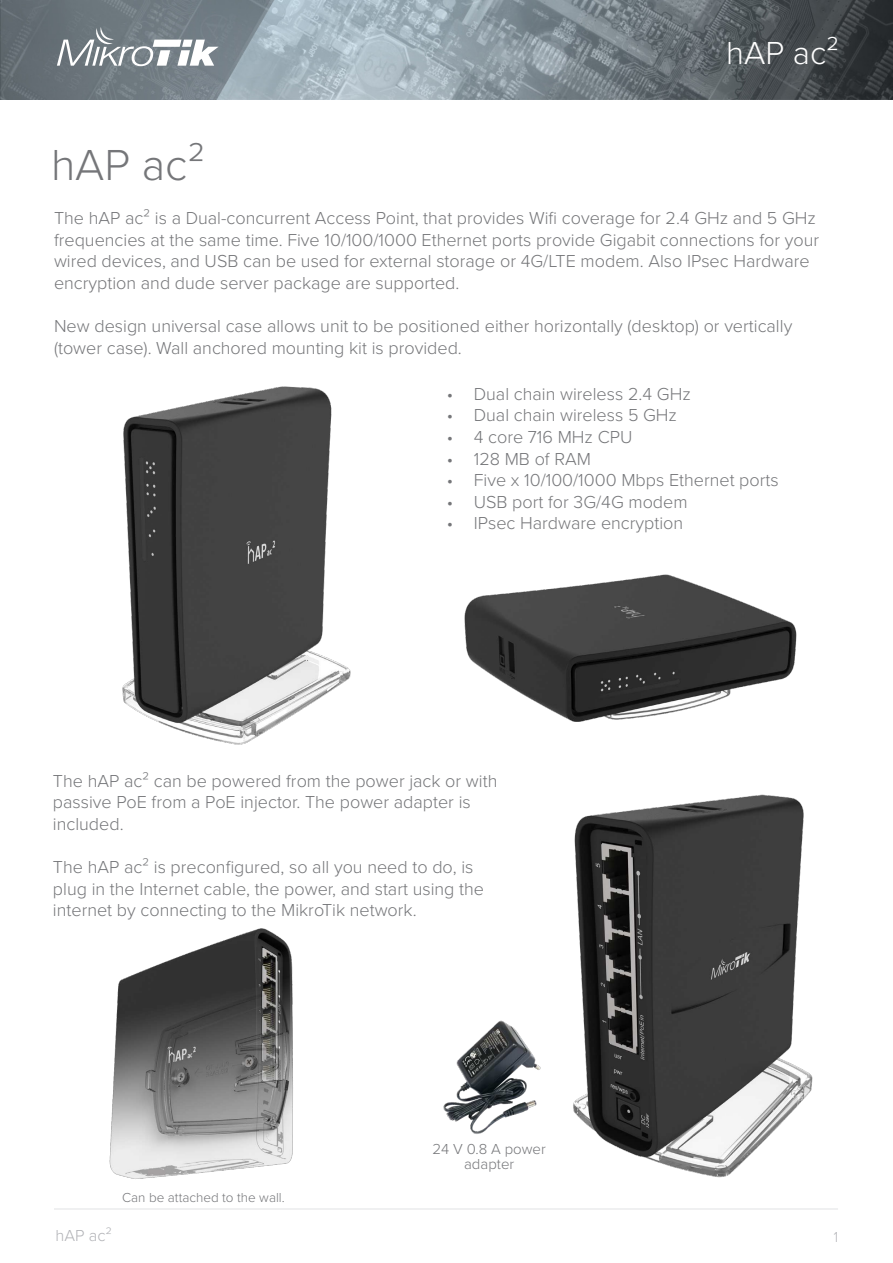
<style>
.page{position:relative;width:893px;height:1263px;background:#fff}
.page>*{position:absolute;margin:0;border:0;box-sizing:border-box;transform-origin:0 0}
.t1{font:300 45px "Proxima Nova";color:#757679}
.t2{font:300 33px "Proxima Nova";color:#fff}
.t3{font:300 18px/21.6px "Proxima Nova";color:#757679}
.t4{font:300 16.5px "Proxima Nova";color:#b2b3b7}
.t5{font:300 15px/15px "Proxima Nova";color:#757679;text-align:center}
.t6{font:300 15px "Proxima Nova Cond";color:#b2b3b7}
.t7{font:300 13.5px "Proxima Nova";color:#757679}
</style>
<div class="page">
<img style="left:0;top:0;width:893px;height:100px">
<svg style="left:57px;top:27px;width:162px;height:39px"></svg>
<hr style="left:54px;top:1209px;width:784px;height:1px;background:#e1e2e4">
<img style="left:54px;top:928px;width:395px;height:282px">
<img style="left:122px;top:386px;width:229px;height:359px">
<img style="left:495px;top:794px;width:343px;height:416px">
<img style="left:464px;top:574px;width:333px;height:148px">
<img style="left:442px;top:1020px;width:103px;height:116px">
<h2 class="t2" style="left:726px;top:37px;width:114px">hAP ac²</h2>
<h1 class="t1" style="left:51px;top:143px;width:155px">hAP ac²</h1>
<p class="t3" style="left:54px;top:208px;width:767px">The hAP ac² is a Dual-concurrent Access Point, that provides Wifi coverage for 2.4 GHz and 5 GHz frequencies at the same time. Five 10/100/1000 Ethernet ports provide Gigabit connections for your wired devices, and USB can be used for external storage or 4G/LTE modem. Also IPsec Hardware encryption and dude server package are supported.</p>
<p class="t3" style="left:54px;top:316px;width:740px">New design universal case allows unit to be positioned either horizontally (desktop) or vertically (tower case). Wall anchored mounting kit is provided.</p>
<p class="t3" style="left:447px;top:383px;width:245px">• Dual chain wireless 2.4 GHz</p>
<p class="t3" style="left:447px;top:405px;width:232px">• Dual chain wireless 5 GHz</p>
<p class="t3" style="left:447px;top:426px;width:187px">• 4 core 716 MHz CPU</p>
<p class="t3" style="left:447px;top:448px;width:146px">• 128 MB of RAM</p>
<p class="t3" style="left:447px;top:470px;width:333px">• Five x 10/100/1000 Mbps Ethernet ports</p>
<p class="t3" style="left:447px;top:491px;width:242px">• USB port for 3G/4G modem</p>
<p class="t3" style="left:447px;top:513px;width:238px">• IPsec Hardware encryption</p>
<p class="t3" style="left:53px;top:770px;width:446px">The hAP ac² can be powered from the power jack or with passive PoE from a PoE injector. The power adapter is included.</p>
<p class="t3" style="left:53px;top:857px;width:433px">The hAP ac² is preconfigured, so all you need to do, is plug in the Internet cable, the power, and start using the internet by connecting to the MikroTik network.</p>
<p class="t4" style="left:56px;top:1227px;width:58px">hAP ac²</p>
<p class="t7" style="left:122px;top:1190px;width:164px">Can be attached to the wall.</p>
<p class="t5" style="left:432px;top:1142px;width:115px">24 V 0.8 A power adapter</p>
<p class="t6" style="left:834px;top:1231px;width:6px">1</p>
</div>
